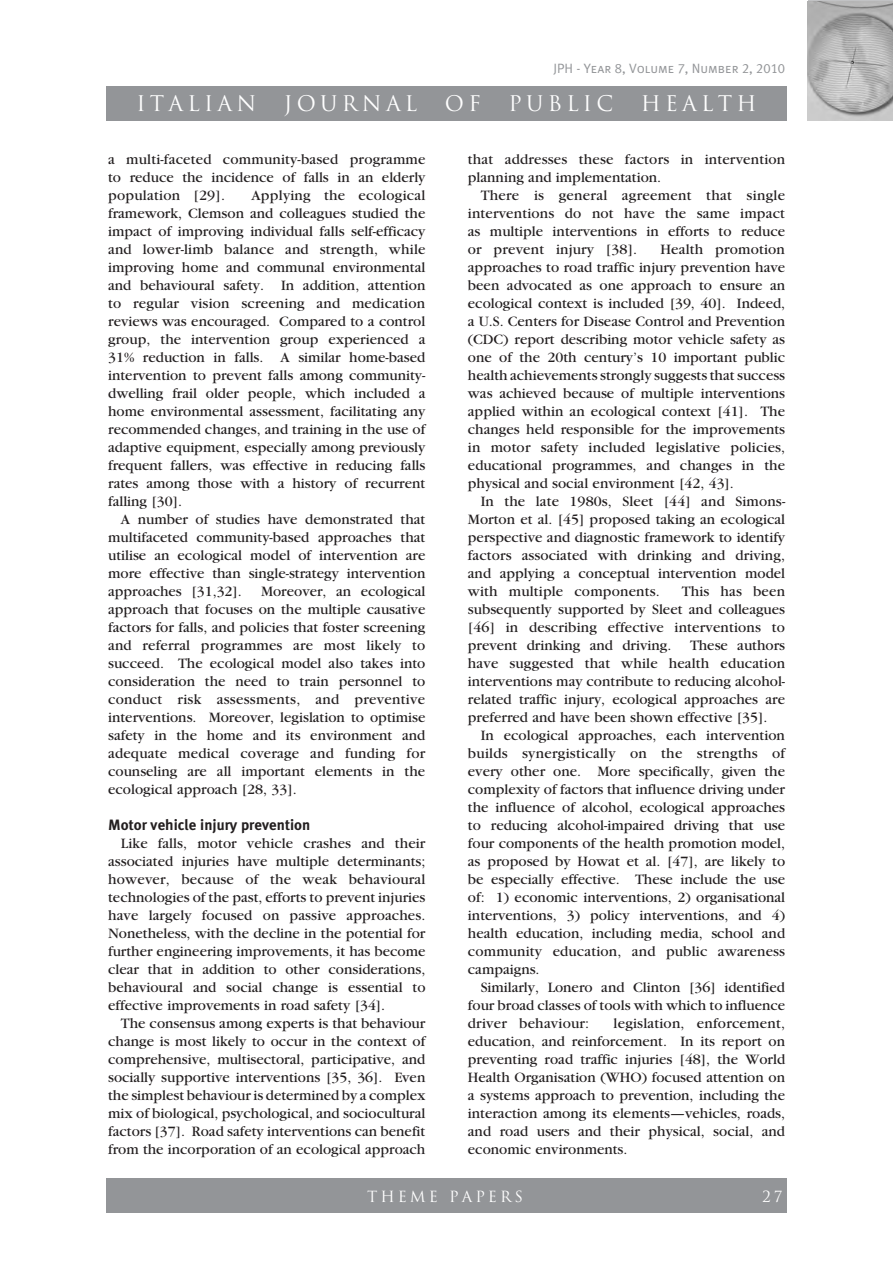
<style>
.page{position:relative;width:893px;height:1263px;background:#fff}
.page>*{position:absolute;margin:0;border:0;box-sizing:border-box;transform-origin:0 0}
.t1{font:21px "Trajan";letter-spacing:.2em;color:#fff}
.TESTO{font:15px/18px "Garamond";color:#231f20;text-align:justify}
.t2{font:700 15px "Meta Plus";color:#231f20}
.t3{font:15px "Trajan";letter-spacing:.2em;color:#fff}
.t4{font:13.5px "Meta Plus Normal Caps";color:#939598}
</style>
<div class="page">
<div style="left:106px;top:1179px;width:681px;height:34px;background:#939598"></div>
<img style="left:808px;top:1px;width:85px;height:119px">
<div style="left:106px;top:86px;width:681px;height:34px;background:#939598"></div>
<p class="t4" style="left:553px;top:60px;width:233px">JPH - Year 8, Volume 7, Number 2, 2010</p>
<h1 class="t1" style="left:136px;top:91px;width:121px">ITALIAN</h1>
<h1 class="t1" style="left:284px;top:91px;width:135px">JOURNAL</h1>
<h1 class="t1" style="left:445px;top:91px;width:37px">OF</h1>
<h1 class="t1" style="left:508px;top:91px;width:106px">PUBLIC</h1>
<h1 class="t1" style="left:641px;top:91px;width:117px">HEALTH</h1>
<p class="TESTO" style="left:108px;top:150px;width:319px">a multi-faceted community-based programme to reduce the incidence of falls in an elderly population [29].</p>
<p class="TESTO" style="left:108px;top:186px;width:319px;text-indent:143px">Applying the ecological framework, Clemson and colleagues studied the impact of improving individual falls self-efficacy and lower-limb balance and strength, while improving home and communal environmental and behavioural safety. In addition, attention to regular vision screening and medication reviews was encouraged. Compared to a control group, the intervention group experienced a 31% reduction in falls. A similar home-based intervention to prevent falls among community&shy;dwelling frail older people, which included a home environmental assessment, facilitating any recommended changes, and training in the use of adaptive equipment, especially among previously frequent fallers, was effective in reducing falls rates among those with a history of recurrent falling [30].</p>
<p class="TESTO" style="left:108px;top:510px;width:319px;text-indent:13px">A number of studies have demonstrated that multifaceted community-based approaches that utilise an ecological model of intervention are more effective than single-strategy intervention approaches [31,32].</p>
<p class="TESTO" style="left:108px;top:582px;width:319px;text-indent:153px">Moreover, an ecological approach that focuses on the multiple causative factors for falls, and policies that foster screening and referral programmes are most likely to succeed. The ecological model also takes into consideration the need to train personnel to conduct risk assessments, and preventive interventions. Moreover, legislation to optimise safety in the home and its environment and adequate medical coverage and funding for counseling are all important elements in the ecological approach [28, 33].</p>
<p class="t2" style="left:108px;top:816px;width:204px">Motor vehicle injury prevention</p>
<p class="TESTO" style="left:108px;top:834px;width:319px;text-indent:13px">Like falls, motor vehicle crashes and their associated injuries have multiple determinants; however, because of the weak behavioural technologies of the past, efforts to prevent injuries have largely focused on passive approaches.<br>Nonetheless, with the decline in the potential for further engineering improvements, it has become clear that in addition to other considerations, behavioural and social change is essential to effective improvements in road safety [34].</p>
<p class="TESTO" style="left:108px;top:1014px;width:319px;text-indent:13px">The consensus among experts is that behaviour change is most likely to occur in the context of comprehensive, multisectoral, participative, and socially supportive interventions [35, 36]. Even the simplest behaviour is determined by a complex mix of biological, psychological, and sociocultural factors [37]. Road safety interventions can benefit from the incorporation of an ecological approach</p>
<p class="TESTO" style="left:468px;top:150px;width:319px">that addresses these factors in intervention planning and implementation.</p>
<p class="TESTO" style="left:468px;top:186px;width:319px;text-indent:13px">There is general agreement that single interventions do not have the same impact as multiple interventions in efforts to reduce or prevent injury [38].</p>
<p class="TESTO" style="left:468px;top:240px;width:319px;text-indent:193px">Health promotion approaches to road traffic injury prevention have been advocated as one approach to ensure an ecological context is included [39, 40]. Indeed, a U.S. Centers for Disease Control and Prevention (CDC) report describing motor vehicle safety as one of the 20th century’s 10 important public health achievements strongly suggests that success was achieved because of multiple interventions applied within an ecological context [41]. The changes held responsible for the improvements in motor safety included legislative policies, educational programmes, and changes in the physical and social environment [42, 43].</p>
<p class="TESTO" style="left:468px;top:492px;width:319px;text-indent:13px">In the late 1980s, Sleet [44] and Simons-Morton et al. [45] proposed taking an ecological perspective and diagnostic framework to identify factors associated with drinking and driving, and applying a conceptual intervention model with multiple components.</p>
<p class="TESTO" style="left:468px;top:582px;width:319px;text-indent:214px">This has been subsequently supported by Sleet and colleagues [46] in describing effective interventions to prevent drinking and driving. These authors have suggested that while health education interventions may contribute to reducing alcohol&shy;related traffic injury, ecological approaches are preferred and have been shown effective [35].</p>
<p class="TESTO" style="left:468px;top:726px;width:319px;text-indent:13px">In ecological approaches, each intervention builds synergistically on the strengths of every other one. More specifically, given the complexity of factors that influence driving under the influence of alcohol, ecological approaches to reducing alcohol-impaired driving that use four components of the health promotion model, as proposed by Howat et al. [47], are likely to be especially effective. These include the use of: 1) economic interventions, 2) organisational interventions, 3) policy interventions, and 4) health education, including media, school and community education, and public awareness campaigns.</p>
<p class="TESTO" style="left:468px;top:978px;width:319px;text-indent:13px">Similarly, Lonero and Clinton [36] identified four broad classes of tools with which to influence driver behaviour:</p>
<p class="TESTO" style="left:468px;top:1014px;width:319px;text-indent:146px">legislation, enforcement, education, and reinforcement. In its report on preventing road traffic injuries [48], the World Health Organisation (WHO) focused attention on a systems approach to prevention, including the interaction among its elements—vehicles, roads, and road users and their physical, social, and economic environments.</p>
<p class="t3" style="left:367px;top:1187px;width:157px">THEME PAPERS</p>
<p class="t3" style="left:762px;top:1187px;width:22px">27</p>
</div>
